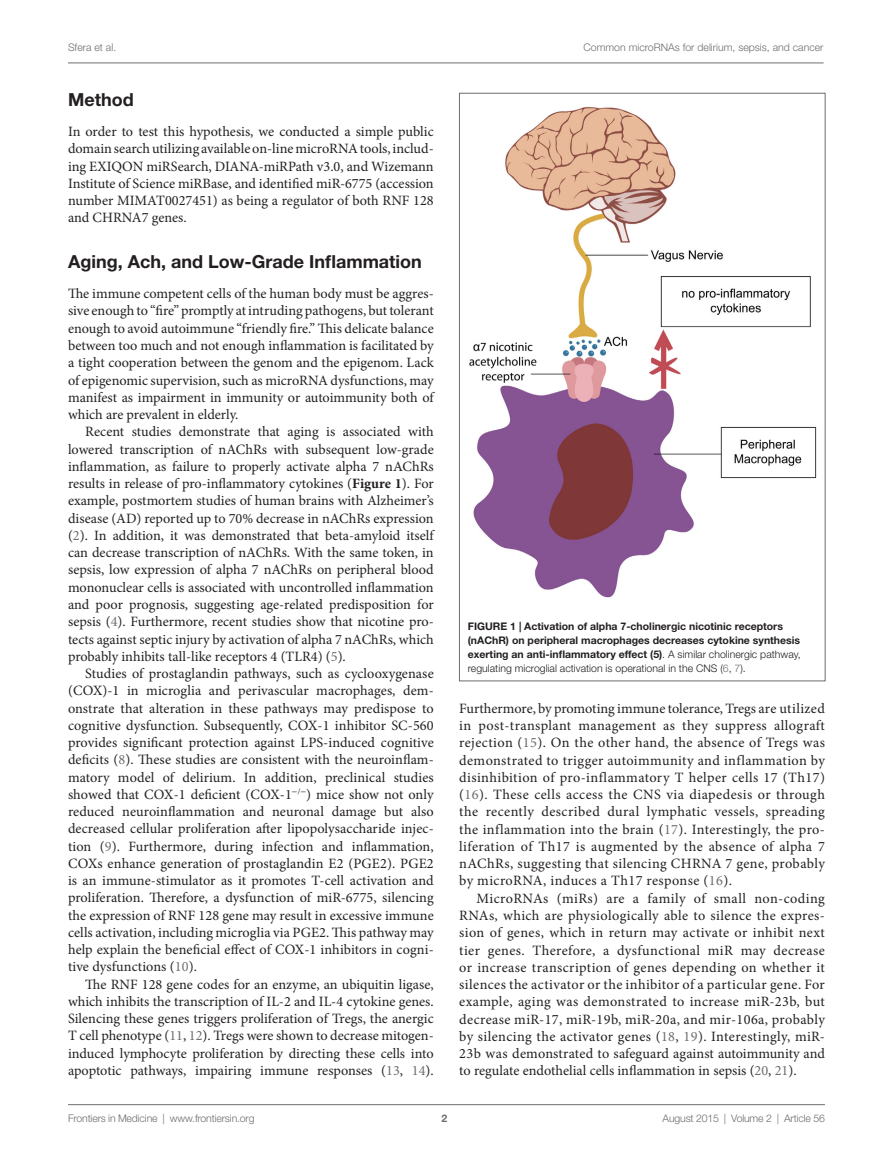
<style>
.page{position:relative;width:893px;height:1170px;background:#fff}
.page>*{position:absolute;margin:0;border:0;box-sizing:border-box;transform-origin:0 0}
.t1{font:700 18px "Helvetica Neue LT Std";color:#231f20}
.t2{font:14.25px/17.2px "Minion Pro";color:#231f20;text-align:justify}
.t3{font:700 10.5px/14.2px "Helvetica Neue LT Std";color:#231f20}
.t4{font:300 10.5px "Helvetica Neue LT Std";letter-spacing:-.015em;color:#6c6d70}
.t5{font:700 10.5px "Helvetica Neue LT Std";color:#6c6d70}
.s1{font-weight:700}
.s2{color:#6c6d70}
.s3{font-weight:300}
.s4{font-weight:300;color:#6c6d70}
</style>
<div class="page">
<hr style="left:68px;top:1104px;width:757px;height:1px;background:#6c6d70">
<hr style="left:68px;top:63px;width:756px;height:1px;background:#6c6d70">
<img style="left:469px;top:107px;width:348px;height:491px">
<p class="t4" style="left:68px;top:41px;width:50px">Sfera et al.</p>
<p class="t4" style="left:584px;top:41px;width:241px">Common microRNAs for delirium, sepsis, and cancer</p>
<p class="t1" style="left:68px;top:88px;width:67px">Method</p>
<p class="t2" style="left:68px;top:123px;width:367px">In order to test this hypothesis, we conducted a simple public domain search utilizing available on-line microRNA tools, includ&shy;ing EXIQON miRSearch, DIANA-miRPath v3.0, and Wizemann Institute of Science miRBase, and identified miR-6775 (accession number MIMAT0027451) as being a regulator of both RNF 128 and CHRNA7 genes.</p>
<p class="t1" style="left:68px;top:250px;width:355px">Aging, Ach, and Low-Grade Inflammation</p>
<p class="t2" style="left:68px;top:285px;width:367px">The immune competent cells of the human body must be aggres&shy;sive enough to “fire” promptly at intruding pathogens, but tolerant enough to avoid autoimmune “friendly fire.” This delicate balance between too much and not enough inflammation is facilitated by a tight cooperation between the genom and the epigenom. Lack of epigenomic supervision, such as microRNA dysfunctions, may manifest as impairment in immunity or autoimmunity both of which are prevalent in elderly.</p>
<p class="t2" style="left:68px;top:423px;width:367px;text-indent:17px">Recent studies demonstrate that aging is associated with lowered transcription of nAChRs with subsequent low-grade inflammation, as failure to properly activate alpha 7 nAChRs results in release of pro-inflammatory cytokines (<span class="s1">Figure 1</span>). For example, postmortem studies of human brains with Alzheimer’s disease (AD) reported up to 70% decrease in nAChRs expression (<span class="s2">2</span>). In addition, it was demonstrated that beta-amyloid itself can decrease transcription of nAChRs. With the same token, in sepsis, low expression of alpha 7 nAChRs on peripheral blood mononuclear cells is associated with uncontrolled inflammation and poor prognosis, suggesting age-related predisposition for sepsis (<span class="s2">4</span>). Furthermore, recent studies show that nicotine pro&shy;tects against septic injury by activation of alpha 7 nAChRs, which probably inhibits tall-like receptors 4 (TLR4) (<span class="s2">5</span>).</p>
<p class="t2" style="left:68px;top:665px;width:367px;text-indent:17px">Studies of prostaglandin pathways, such as cyclooxygenase (COX)-1 in microglia and perivascular macrophages, dem&shy;onstrate that alteration in these pathways may predispose to cognitive dysfunction. Subsequently, COX-1 inhibitor SC-560 provides significant protection against LPS-induced cognitive deficits (<span class="s2">8</span>). These studies are consistent with the neuroinflam&shy;matory model of delirium. In addition, preclinical studies showed that COX-1 deficient (COX-1<sup>−</sup><sup>/</sup><sup>−</sup>) mice show not only reduced neuroinflammation and neuronal damage but also decreased cellular proliferation after lipopolysaccharide injec&shy;tion (<span class="s2">9</span>). Furthermore, during infection and inflammation, COXs enhance generation of prostaglandin E2 (PGE2). PGE2 is an immune-stimulator as it promotes T-cell activation and proliferation. Therefore, a dysfunction of miR-6775, silencing the expression of RNF 128 gene may result in excessive immune cells activation, including microglia via PGE2. This pathway may help explain the beneficial effect of COX-1 inhibitors in cogni&shy;tive dysfunctions (<span class="s2">10</span>).</p>
<p class="t2" style="left:68px;top:975px;width:367px;text-indent:17px">The RNF 128 gene codes for an enzyme, an ubiquitin ligase, which inhibits the transcription of IL-2 and IL-4 cytokine genes.<br>Silencing these genes triggers proliferation of Tregs, the anergic T cell phenotype (<span class="s2">11</span>, <span class="s2">12</span>). Tregs were shown to decrease mitogen&shy;induced lymphocyte proliferation by directing these cells into apoptotic pathways, impairing immune responses (<span class="s2">13</span>, <span class="s2">14</span>).</p>
<p class="t3" style="left:468px;top:618px;width:334px">FIGURE 1 | Activation of alpha 7-cholinergic nicotinic receptors (nAChR) on peripheral macrophages decreases cytokine synthesis exerting an anti-inflammatory effect (5)<span class="s3">. A similar cholinergic pathway, regulating microglial activation is operational in the CNS (</span><span class="s4">6</span><span class="s3">,</span> <span class="s4">7</span><span class="s3">).</span></p>
<p class="t2" style="left:459px;top:699px;width:367px">Furthermore, by promoting immune tolerance, Tregs are utilized in post-transplant management as they suppress allograft rejection (<span class="s2">15</span>). On the other hand, the absence of Tregs was demonstrated to trigger autoimmunity and inflammation by disinhibition of pro-inflammatory T helper cells 17 (Th17) (<span class="s2">16</span>). These cells access the CNS via diapedesis or through the recently described dural lymphatic vessels, spreading the inflammation into the brain (<span class="s2">17</span>). Interestingly, the pro&shy;liferation of Th17 is augmented by the absence of alpha 7 nAChRs, suggesting that silencing CHRNA 7 gene, probably by microRNA, induces a Th17 response (<span class="s2">16</span>).</p>
<p class="t2" style="left:459px;top:889px;width:367px;text-indent:17px">MicroRNAs (miRs) are a family of small non-coding RNAs, which are physiologically able to silence the expres&shy;sion of genes, which in return may activate or inhibit next tier genes. Therefore, a dysfunctional miR may decrease or increase transcription of genes depending on whether it silences the activator or the inhibitor of a particular gene. For example, aging was demonstrated to increase miR-23b, but decrease miR-17, miR-19b, miR-20a, and mir-106a, probably by silencing the activator genes (<span class="s2">18</span>, <span class="s2">19</span>). Interestingly, miR-23b was demonstrated to safeguard against autoimmunity and to regulate endothelial cells inflammation in sepsis (<span class="s2">20</span>, <span class="s2">21</span>).</p>
<p class="t4" style="left:68px;top:1111px;width:188px">Frontiers in Medicine | www.frontiersin.org</p>
<p class="t5" style="left:441px;top:1111px;width:7px">2</p>
<p class="t4" style="left:662px;top:1111px;width:164px">August 2015 | Volume 2 | Article 56</p>
</div>
